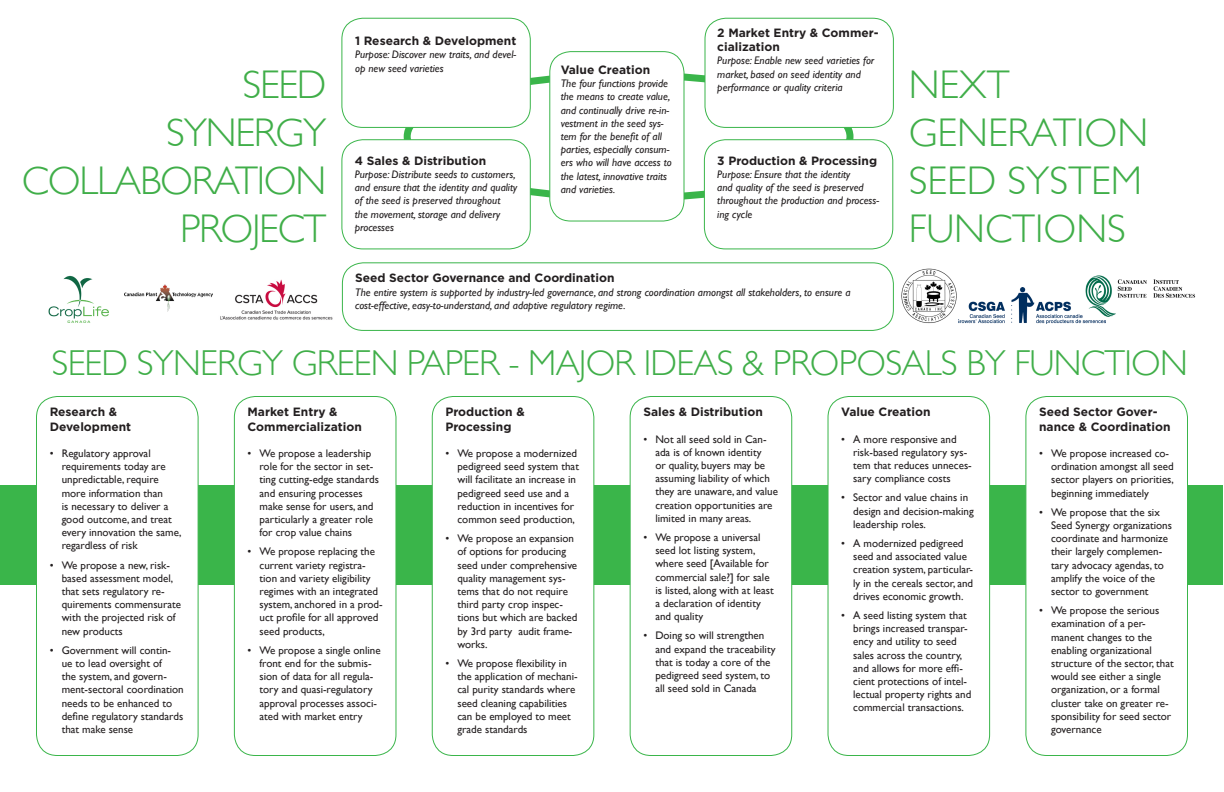
<style>
.page{position:relative;width:1224px;height:792px;background:#fff}
.page>*{position:absolute;margin:0;border:0;box-sizing:border-box;transform-origin:0 0}
.t1{font:300 40px "Gill Sans";letter-spacing:-.03em;color:#40ae49}
.t2{font:300 40px/48px "Gill Sans";color:#40ae49}
.t3{font:300 36px "Gill Sans";letter-spacing:-.02em;color:#40ae49}
.t4{font:700 12px/14.4px "Gotham";color:#231f20}
.t5{font:11px/13.2px "Gill Sans";color:#231f20}
.t6{font:italic 11px/13.2px "Gill Sans";color:#231f20}
</style>
<div class="page">
<div style="left:0;top:485px;width:1223px;height:99px;background:#3ab54a"></div>
<div style="left:341px;top:139px;width:190px;height:110px;border:1px solid #3ab54a;border-radius:21px"></div>
<div style="left:341px;top:18px;width:190px;height:110px;border:1px solid #3ab54a;border-radius:21px"></div>
<div style="left:704px;top:139px;width:189px;height:110px;border:1px solid #3ab54a;border-radius:21px"></div>
<div style="left:704px;top:18px;width:190px;height:110px;border:1px solid #3ab54a;border-radius:21px"></div>
<div style="left:549px;top:51px;width:135px;height:171px;border:1px solid #3ab54a;border-radius:21px"></div>
<div style="left:342px;top:262px;width:552px;height:69px;border:1px solid #3ab54a;border-radius:21px"></div>
<div style="left:36px;top:396px;width:162px;height:360px;background:#fff;border-radius:21px"></div>
<div style="left:36px;top:396px;width:163px;height:360px;border:1px solid #3ab54a;border-radius:21px"></div>
<div style="left:234px;top:396px;width:162px;height:360px;background:#fff;border-radius:21px"></div>
<div style="left:234px;top:396px;width:162px;height:360px;border:1px solid #3ab54a;border-radius:21px"></div>
<div style="left:432px;top:396px;width:162px;height:360px;background:#fff;border-radius:21px"></div>
<div style="left:432px;top:396px;width:162px;height:360px;border:1px solid #3ab54a;border-radius:21px"></div>
<div style="left:630px;top:396px;width:162px;height:360px;background:#fff;border-radius:21px"></div>
<div style="left:630px;top:396px;width:162px;height:360px;border:1px solid #3ab54a;border-radius:21px"></div>
<div style="left:828px;top:396px;width:162px;height:360px;background:#fff;border-radius:21px"></div>
<div style="left:828px;top:396px;width:162px;height:360px;border:1px solid #3ab54a;border-radius:21px"></div>
<div style="left:1026px;top:396px;width:162px;height:360px;background:#fff;border-radius:21px"></div>
<div style="left:1025px;top:396px;width:163px;height:360px;border:1px solid #3ab54a;border-radius:21px"></div>
<img style="left:48px;top:275px;width:61px;height:48px">
<img style="left:220px;top:279px;width:113px;height:41px">
<img style="left:958px;top:288px;width:147px;height:36px">
<img style="left:1083px;top:275px;width:113px;height:43px">
<img style="left:901px;top:268px;width:56px;height:56px">
<img style="left:124px;top:285px;width:88px;height:26px">
<p class="t1" style="left:242px;top:53px;width:85px">SEED</p>
<p class="t1" style="left:166px;top:101px;width:162px">SYNERGY</p>
<p class="t1" style="left:22px;top:149px;width:306px">COLLABORATION</p>
<p class="t1" style="left:180px;top:197px;width:148px">PROJECT</p>
<p class="t4" style="left:355px;top:34px;width:163px">1 Research &amp; Development</p>
<p class="t6" style="left:355px;top:48px;width:163px">Purpose: Discover new traits, and devel&shy;op new seed varieties</p>
<p class="t4" style="left:355px;top:153px;width:133px">4 Sales &amp; Distribution</p>
<p class="t6" style="left:355px;top:168px;width:164px">Purpose: Distribute seeds to customers, and ensure that the identity and quality of the seed is preserved throughout<br>the movement, storage and delivery processes</p>
<p class="t4" style="left:561px;top:63px;width:91px">Value Creation</p>
<p class="t6" style="left:561px;top:77px;width:113px">The four functions provide the means to create value, and continually drive re-in&shy;vestment in the seed sys&shy;tem for the benefit of all parties, especially consum&shy;ers who will have access to the latest, innovative traits and varieties.</p>
<p class="t4" style="left:717px;top:25px;width:163px">2 Market Entry &amp; Commer&shy;cialization</p>
<p class="t6" style="left:717px;top:54px;width:159px">Purpose: Enable new seed varieties for market, based on seed identity and performance or quality criteria</p>
<p class="t4" style="left:717px;top:153px;width:161px">3 Production &amp; Processing</p>
<p class="t6" style="left:717px;top:168px;width:163px">Purpose: Ensure that the identity<br>and quality of the seed is preserved throughout the production and process&shy;ing cycle</p>
<p class="t4" style="left:355px;top:271px;width:261px">Seed Sector Governance and Coordination</p>
<p class="t6" style="left:355px;top:285px;width:497px">The entire system is supported by industry-led governance, and strong coordination amongst all stakeholders, to ensure a cost-effective, easy-to-understand, and adaptive regulatory regime.</p>
<p class="t1" style="left:909px;top:53px;width:102px">NEXT</p>
<p class="t2" style="left:909px;top:107px;width:241px">GENERATION<br>SEED SYSTEM<br>FUNCTIONS</p>
<p class="t3" style="left:52px;top:335px;width:1138px">SEED SYNERGY GREEN PAPER - MAJOR IDEAS &amp; PROPOSALS BY FUNCTION</p>
<p class="t4" style="left:50px;top:405px;width:69px">Research &amp;</p>
<p class="t4" style="left:50px;top:419px;width:83px">Development</p>
<p class="t5" style="left:62px;top:447px;width:121px;text-indent:-12px">• Regulatory approval requirements today are unpredictable, require more information than<br>is necessary to deliver a good outcome, and treat every innovation the same, regardless of risk</p>
<p class="t5" style="left:62px;top:558px;width:121px;text-indent:-12px">• We propose a new, risk&shy;based assessment model, that sets regulatory re&shy;quirements commensurate with the projected risk of new products</p>
<p class="t5" style="left:62px;top:643px;width:124px;text-indent:-12px">• Government will contin&shy;ue to lead oversight of<br>the system, and govern&shy;ment-sectoral coordination needs to be enhanced to define regulatory standards that make sense</p>
<p class="t4" style="left:248px;top:405px;width:91px">Market Entry &amp;</p>
<p class="t4" style="left:248px;top:419px;width:116px">Commercialization</p>
<p class="t5" style="left:260px;top:447px;width:121px;text-indent:-12px">• We propose a leadership role for the sector in set&shy;ting cutting-edge standards and ensuring processes make sense for users, and particularly a greater role for crop value chains</p>
<p class="t5" style="left:260px;top:545px;width:125px;text-indent:-12px">• We propose replacing the current variety registra&shy;tion and variety eligibility regimes with an integrated system, anchored in a prod&shy;uct profile for all approved seed products,</p>
<p class="t5" style="left:260px;top:643px;width:123px;text-indent:-12px">• We propose a single online front end for the submis&shy;sion of data for all regula&shy;tory and quasi-regulatory approval processes associ&shy;ated with market entry</p>
<p class="t4" style="left:445px;top:405px;width:81px">Production &amp;</p>
<p class="t4" style="left:445px;top:419px;width:67px">Processing</p>
<p class="t5" style="left:457px;top:447px;width:123px;text-indent:-12px">• We propose a modernized pedigreed seed system that will facilitate an increase in pedigreed seed use and a reduction in incentives for common seed production,</p>
<p class="t5" style="left:457px;top:532px;width:121px;text-indent:-12px">• We propose an expansion of options for producing seed under comprehensive quality management sys&shy;tems that do not require third party crop inspec&shy;tions but which are backed by 3rd party audit frame&shy;works.</p>
<p class="t5" style="left:457px;top:657px;width:122px;text-indent:-12px">• We propose flexibility in the application of mechani&shy;cal purity standards where seed cleaning capabilities can be employed to meet grade standards</p>
<p class="t4" style="left:643px;top:405px;width:121px">Sales &amp; Distribution</p>
<p class="t5" style="left:655px;top:432px;width:124px;text-indent:-12px">• Not all seed sold in Can&shy;ada is of known identity<br>or quality, buyers may be assuming liability of which they are unaware, and value creation opportunities are limited in many areas.</p>
<p class="t5" style="left:655px;top:531px;width:120px;text-indent:-12px">• We propose a universal seed lot listing system, where seed [Available for commercial sale?] for sale is listed, along with at least a declaration of identity and quality</p>
<p class="t5" style="left:655px;top:629px;width:122px;text-indent:-12px">• Doing so will strengthen and expand the traceability that is today a core of the pedigreed seed system, to all seed sold in Canada</p>
<p class="t4" style="left:841px;top:405px;width:91px">Value Creation</p>
<p class="t5" style="left:853px;top:432px;width:120px;text-indent:-12px">• A more responsive and risk-based regulatory sys&shy;tem that reduces unneces&shy;sary compliance costs</p>
<p class="t5" style="left:853px;top:491px;width:122px;text-indent:-12px">• Sector and value chains in design and decision-making leadership roles.</p>
<p class="t5" style="left:853px;top:537px;width:122px;text-indent:-12px">• A modernized pedigreed seed and associated value creation system, particular&shy;ly in the cereals sector, and drives economic growth.</p>
<p class="t5" style="left:853px;top:609px;width:120px;text-indent:-12px">• A seed listing system that brings increased transpar&shy;ency and utility to seed sales across the country, and allows for more effi&shy;cient protections of intel&shy;lectual property rights and commercial transactions.</p>
<p class="t4" style="left:1039px;top:405px;width:133px">Seed Sector Gover&shy;nance &amp; Coordination</p>
<p class="t5" style="left:1051px;top:447px;width:124px;text-indent:-12px">• We propose increased co&shy;ordination amongst all seed sector players on priorities, beginning immediately</p>
<p class="t5" style="left:1051px;top:505px;width:122px;text-indent:-12px">• We propose that the six<br>Seed Synergy organizations coordinate and harmonize their largely complemen&shy;tary advocacy agendas, to amplify the voice of the sector to government</p>
<p class="t5" style="left:1051px;top:604px;width:124px;text-indent:-12px">• We propose the serious examination of a per&shy;manent changes to the enabling organizational structure of the sector, that would see either a single organization, or a formal cluster take on greater re&shy;sponsibility for seed sector governance</p>
</div>
